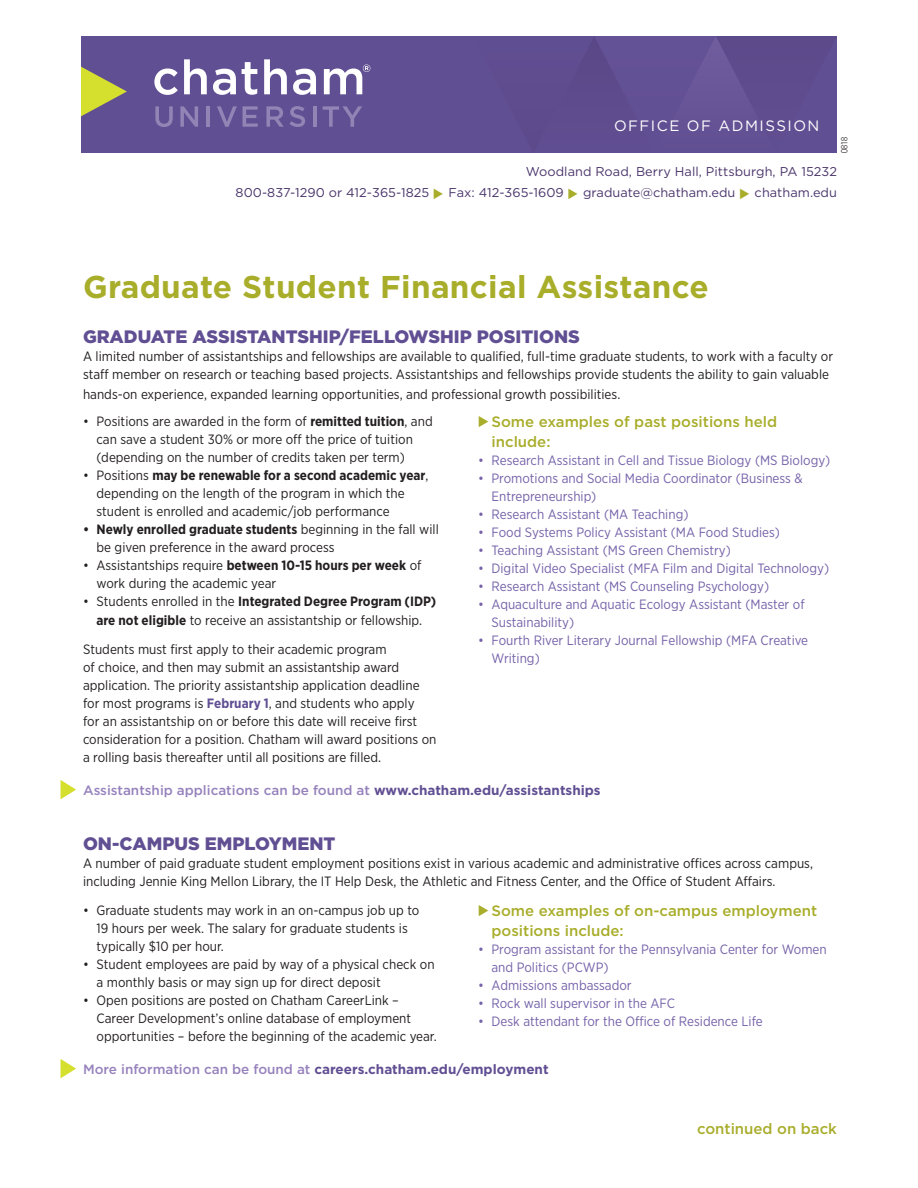
<style>
.page{position:relative;width:918px;height:1188px;background:#fff}
.page>*{position:absolute;margin:0;border:0;box-sizing:border-box;transform-origin:0 0}
.head{font:700 31.5px "Gotham";letter-spacing:.01em;color:#a8ad2a}
.subhead{font:900 18px "Gotham";color:#614f93}
.subhead_2{font:500 15px/19.8px "Gotham";color:#a8ad2a}
.t1{font:15px "Gotham";letter-spacing:.1em;color:#fff}
.text{font:13.5px/18px "Gotham Narrow";color:#231f20}
.t2{font:13.5px/18px "Gotham Narrow";color:#7662a9}
.text-2{font:500 13.5px "Gotham";color:#9682bc}
.text-3{font:700 13.5px "Gotham";color:#614f93}
.t3{font:12.75px "Gotham";letter-spacing:.005em;color:#4a356b}
.subhead_2-2{font:300 condensed 9px "Univers";color:#231f20}
.s1{font-family:"Trianglefont";color:#a8ad2a}
.s2{font-weight:700}
.s3{font-weight:700;color:#614f93}
.s4{font-family:"Trianglefont";font-weight:400;font-size:13.5px}
.s5{font-weight:500;color:#9682bc}
</style>
<div class="page">
<div style="left:81px;top:36px;width:756px;height:117px;background:#614f93"></div>
<svg style="left:81px;top:67px;width:46px;height:49px"></svg>
<svg style="left:154px;top:69px;width:24px;height:26px"></svg>
<svg style="left:184px;top:59px;width:23px;height:35px"></svg>
<svg style="left:213px;top:69px;width:23px;height:26px"></svg>
<svg style="left:242px;top:62px;width:15px;height:33px"></svg>
<svg style="left:264px;top:59px;width:23px;height:35px"></svg>
<svg style="left:293px;top:69px;width:23px;height:26px"></svg>
<svg style="left:155px;top:106px;width:18px;height:21px"></svg>
<svg style="left:180px;top:106px;width:18px;height:21px"></svg>
<hr style="left:206px;top:106px;width:4px;height:21px;background:#9284b5">
<svg style="left:217px;top:106px;width:20px;height:21px"></svg>
<svg style="left:243px;top:106px;width:15px;height:21px"></svg>
<svg style="left:266px;top:106px;width:39px;height:21px"></svg>
<hr style="left:313px;top:106px;width:3px;height:21px;background:#9284b5">
<svg style="left:323px;top:106px;width:39px;height:21px"></svg>
<svg style="left:324px;top:64px;width:46px;height:30px"></svg>
<svg style="left:586px;top:37px;width:147px;height:34px"></svg>
<svg style="left:61px;top:780px;width:15px;height:19px"></svg>
<svg style="left:61px;top:1059px;width:15px;height:19px"></svg>
<p class="t1" style="left:614px;top:118px;width:207px">OFFICE OF ADMISSION</p>
<p class="subhead_2-2" style="left:839px;top:153px;width:17px;rotate:-90deg">0818</p>
<p class="t3" style="left:526px;top:165px;width:313px">Woodland Road, Berry Hall, Pittsburgh, PA 15232</p>
<p class="t3" style="left:236px;top:186px;width:603px">800-837-1290 or 412-365-1825 <span class="s1">R</span> Fax: 412-365-1609 <span class="s1">R</span> graduate@chatham.edu <span class="s1">R</span> chatham.edu</p>
<p class="head" style="left:83px;top:268px;width:627px">Graduate Student Financial Assistance</p>
<p class="subhead" style="left:83px;top:326px;width:498px">GRADUATE ASSISTANTSHIP/FELLOWSHIP POSITIONS</p>
<p class="text" style="left:83px;top:347px;width:752px">A limited number of assistantships and fellowships are available to qualified, full-time graduate students, to work with a faculty or staff member on research or teaching based projects. Assistantships and fellowships provide students the ability to gain valuable</p>
<p class="text" style="left:83px;top:385px;width:539px">hands-on experience, expanded learning opportunities, and professional growth possibilities.</p>
<p class="text" style="left:97px;top:412px;width:338px;text-indent:-14px">• Positions are awarded in the form of <span class="s2">remitted tuition</span>, and can save a student 30% or more off the price of tuition (depending on the number of credits taken per term)</p>
<p class="text" style="left:97px;top:466px;width:334px;text-indent:-14px">• Positions <span class="s2">may be renewable for a second academic year</span>, depending on the length of the program in which the student is enrolled and academic/job performance</p>
<p class="text" style="left:97px;top:520px;width:344px;text-indent:-14px"><span class="s2">• Newly enrolled graduate students</span> beginning in the fall will be given preference in the award process</p>
<p class="text" style="left:97px;top:556px;width:326px;text-indent:-14px">• Assistantships require <span class="s2">between 10-15 hours per week</span> of work during the academic year</p>
<p class="text" style="left:83px;top:591px;width:355px;line-height:19.8px;text-align:center">• Students enrolled in the <span class="s2">Integrated Degree Program (IDP) are not eligible</span> to receive an assistantship or fellowship.</p>
<p class="text" style="left:83px;top:640px;width:355px">Students must first apply to their academic program<br>of choice, and then may submit an assistantship award application. The priority assistantship application deadline for most programs is <span class="s3">February 1</span>, and students who apply<br>for an assistantship on or before this date will receive first consideration for a position. Chatham will award positions on a rolling basis thereafter until all positions are filled.</p>
<p class="subhead_2" style="left:492px;top:411px;width:287px;text-indent:-14px"><span class="s4">R</span> Some examples of past positions held include:</p>
<p class="t2" style="left:478px;top:451px;width:354px">• Research Assistant in Cell and Tissue Biology (MS Biology)</p>
<p class="t2" style="left:492px;top:469px;width:313px;text-indent:-14px">• Promotions and Social Media Coordinator (Business &amp;<br>Entrepreneurship)</p>
<p class="t2" style="left:478px;top:505px;width:212px">• Research Assistant (MA Teaching)</p>
<p class="t2" style="left:478px;top:523px;width:303px">• Food Systems Policy Assistant (MA Food Studies)</p>
<p class="t2" style="left:478px;top:541px;width:254px">• Teaching Assistant (MS Green Chemistry)</p>
<p class="t2" style="left:478px;top:559px;width:353px">• Digital Video Specialist (MFA Film and Digital Technology)</p>
<p class="t2" style="left:478px;top:577px;width:293px">• Research Assistant (MS Counseling Psychology)</p>
<p class="t2" style="left:492px;top:595px;width:315px;text-indent:-14px">• Aquaculture and Aquatic Ecology Assistant (Master of<br>Sustainability)</p>
<p class="t2" style="left:492px;top:631px;width:318px;text-indent:-14px">• Fourth River Literary Journal Fellowship (MFA Creative<br>Writing)</p>
<p class="text-2" style="left:83px;top:782px;width:519px">Assistantship applications can be found at <span class="s3">www.chatham.edu/assistantships</span></p>
<p class="subhead" style="left:83px;top:834px;width:254px">ON-CAMPUS EMPLOYMENT</p>
<p class="text" style="left:83px;top:854px;width:732px">A number of paid graduate student employment positions exist in various academic and administrative offices across campus, including Jennie King Mellon Library, the IT Help Desk, the Athletic and Fitness Center, and the Office of Student Affairs.</p>
<p class="text" style="left:97px;top:901px;width:324px;text-indent:-14px">• Graduate students may work in an on-campus job up to<br>19 hours per week. The salary for graduate students is typically $10 per hour.</p>
<p class="text" style="left:97px;top:955px;width:340px;text-indent:-14px">• Student employees are paid by way of a physical check on a monthly basis or may sign up for direct deposit</p>
<p class="text" style="left:97px;top:991px;width:342px;text-indent:-14px">• Open positions are posted on Chatham CareerLink –<br>Career Development’s online database of employment opportunities – before the beginning of the academic year.</p>
<p class="subhead_2" style="left:492px;top:901px;width:327px;text-indent:-14px"><span class="s4">R</span> Some examples of on-campus employment positions include:</p>
<p class="t2" style="left:492px;top:940px;width:337px;text-indent:-14px">• Program assistant for the Pennsylvania Center for Women and Politics (PCWP)</p>
<p class="t2" style="left:478px;top:976px;width:155px">• Admissions ambassador</p>
<p class="t2" style="left:478px;top:994px;width:199px">• Rock wall supervisor in the AFC</p>
<p class="t2" style="left:478px;top:1012px;width:286px">• Desk attendant for the Office of Residence Life</p>
<p class="text-3" style="left:83px;top:1061px;width:467px"><span class="s5">More information can be found at</span> careers.chatham.edu/employment</p>
<p class="subhead_2" style="left:697px;top:1118px;width:141px">continued on back</p>
</div>
